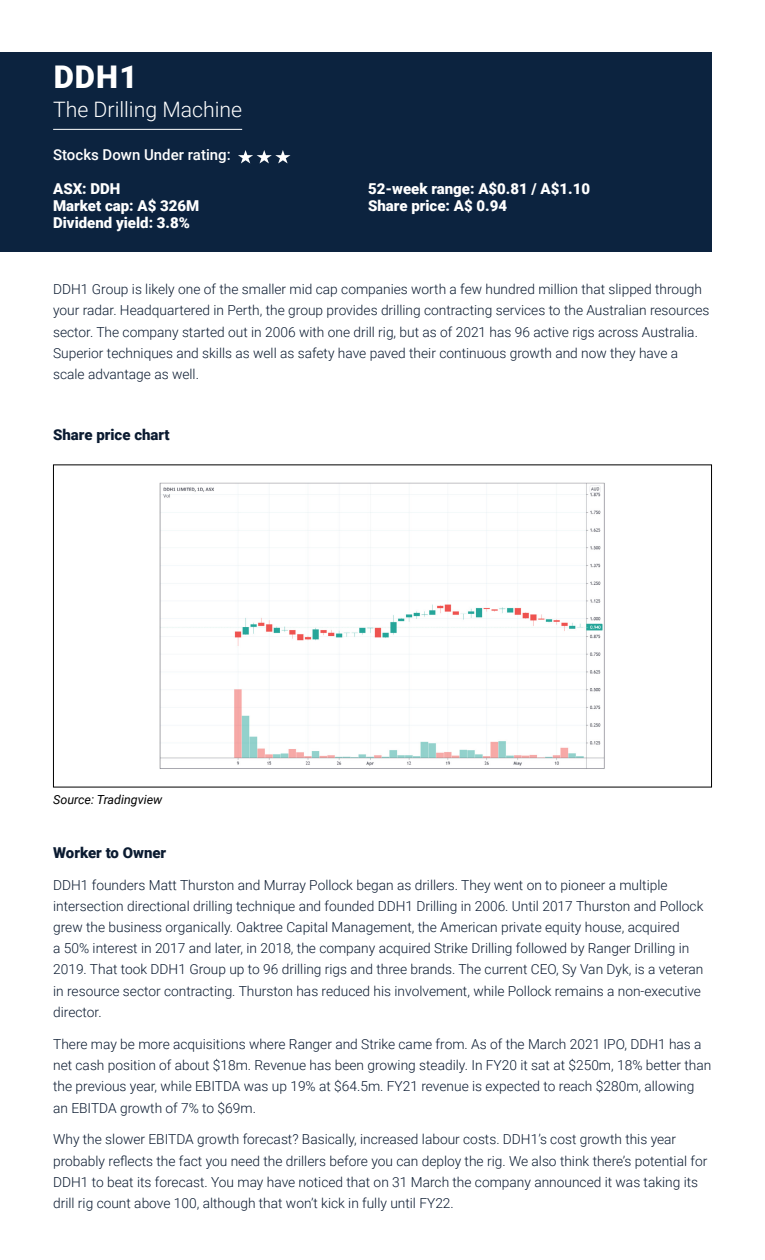
<style>
.page{position:relative;width:765px;height:1260px;background:#fff}
.page>*{position:absolute;margin:0;border:0;box-sizing:border-box;transform-origin:0 0}
.t1{font:900 31.25px "Roboto";color:#fff}
.t2{font:300 21.25px "Roboto";color:#fff}
.t3{font:900 15px "Roboto";color:#fff}
.t4{font:900 15px "Roboto";color:#0b1b31}
.t5{font:500 15px "Roboto";color:#fff}
.t6{font:300 13.75px/21.2px "Roboto";color:#0b1b31}
.t7{font:italic 12.5px "Roboto";color:#000}
</style>
<div class="page">
<div style="left:0;top:52px;width:712px;height:200px;background:#0c233f"></div>
<hr style="left:53px;top:129px;width:189px;height:1px;background:#fff">
<img style="left:159px;top:482px;width:446px;height:287px">
<svg style="left:238px;top:150px;width:53px;height:13px"></svg>
<h1 class="t1" style="left:54px;top:55px;width:85px">DDH1</h1>
<h2 class="t2" style="left:53px;top:95px;width:191px">The Drilling Machine</h2>
<p class="t5" style="left:53px;top:144px;width:179px">Stocks Down Under rating:</p>
<p class="t3" style="left:53px;top:179px;width:69px">ASX: DDH</p>
<p class="t3" style="left:368px;top:179px;width:223px">52-week range: A$0.81 / A$1.10</p>
<p class="t3" style="left:53px;top:195px;width:148px">Market cap: A$ 326M</p>
<p class="t3" style="left:368px;top:195px;width:140px">Share price: A$ 0.94</p>
<p class="t3" style="left:53px;top:212px;width:138px">Dividend yield: 3.8%</p>
<p class="t6" style="left:53px;top:278px;width:658px">DDH1 Group is likely one of the smaller mid cap companies worth a few hundred million that slipped through your radar. Headquartered in Perth, the group provides drilling contracting services to the Australian resources sector. The company started out in 2006 with one drill rig, but as of 2021 has 96 active rigs across Australia.<br>Superior techniques and skills as well as safety have paved their continuous growth and now they have a scale advantage as well.</p>
<p class="t4" style="left:53px;top:425px;width:118px">Share price chart</p>
<p class="t7" style="left:53px;top:790px;width:111px">Source: Tradingview</p>
<p class="t4" style="left:53px;top:842px;width:115px">Worker to Owner</p>
<p class="t6" style="left:53px;top:874px;width:652px">DDH1 founders Matt Thurston and Murray Pollock began as drillers. They went on to pioneer a multiple intersection directional drilling technique and founded DDH1 Drilling in 2006. Until 2017 Thurston and Pollock grew the business organically. Oaktree Capital Management, the American private equity house, acquired<br>a 50% interest in 2017 and later, in 2018, the company acquired Strike Drilling followed by Ranger Drilling in 2019. That took DDH1 Group up to 96 drilling rigs and three brands. The current CEO, Sy Van Dyk, is a veteran in resource sector contracting. Thurston has reduced his involvement, while Pollock remains a non-executive director.</p>
<p class="t6" style="left:53px;top:1033px;width:660px">There may be more acquisitions where Ranger and Strike came from. As of the March 2021 IPO, DDH1 has a net cash position of about $18m. Revenue has been growing steadily. In FY20 it sat at $250m, 18% better than the previous year, while EBITDA was up 19% at $64.5m. FY21 revenue is expected to reach $280m, allowing an EBITDA growth of 7% to $69m.</p>
<p class="t6" style="left:53px;top:1128px;width:656px">Why the slower EBITDA growth forecast? Basically, increased labour costs. DDH1’s cost growth this year probably reflects the fact you need the drillers before you can deploy the rig. We also think there’s potential for DDH1 to beat its forecast. You may have noticed that on 31 March the company announced it was taking its drill rig count above 100, although that won’t kick in fully until FY22.</p>
</div>
